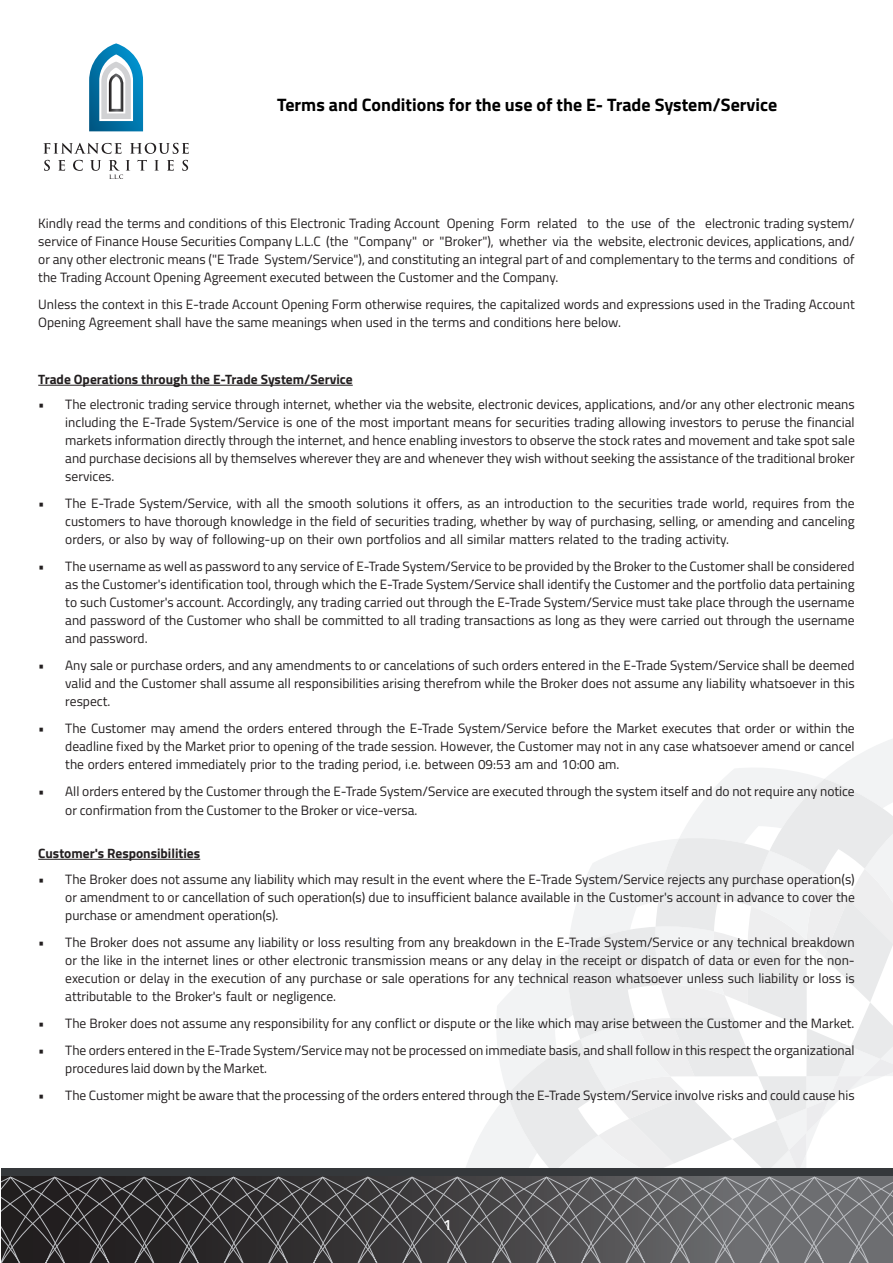
<style>
.page{position:relative;width:893px;height:1263px;background:#fff}
.page>*{position:absolute;margin:0;border:0;box-sizing:border-box;transform-origin:0 0}
.t1{font:700 18px "Titillium Web";color:#000}
.t2{font:600 15px "Titillium Web";color:#fff}
.Basic_Font{font:13.5px/18px "Titillium Web";color:#231f20}
.Basic_Font-2{font:700 13.5px "Titillium Web";color:#231f20}
</style>
<div class="page">
<svg style="left:466px;top:739px;width:427px;height:429px"></svg>
<div style="left:1px;top:1168px;width:892px;height:28px;background:#35383b"></div>
<svg style="left:2px;top:1177px;width:891px;height:86px;background:#525153"></svg>
<svg style="left:130px;top:143px;width:59px;height:11px"></svg>
<svg style="left:43px;top:143px;width:79px;height:11px"></svg>
<svg style="left:44px;top:160px;width:6px;height:11px"></svg>
<svg style="left:58px;top:160px;width:7px;height:11px"></svg>
<svg style="left:73px;top:160px;width:10px;height:11px"></svg>
<svg style="left:90px;top:160px;width:11px;height:11px"></svg>
<svg style="left:137px;top:160px;width:10px;height:11px"></svg>
<svg style="left:154px;top:160px;width:5px;height:11px"></svg>
<svg style="left:167px;top:160px;width:7px;height:11px"></svg>
<svg style="left:182px;top:160px;width:6px;height:11px"></svg>
<svg style="left:109px;top:160px;width:21px;height:19px"></svg>
<svg style="left:89px;top:43px;width:54px;height:88px"></svg>
<hr style="left:38px;top:385px;width:315px;height:1px;background:#231f20">
<hr style="left:38px;top:859px;width:162px;height:1px;background:#231f20">
<p class="t1" style="left:277px;top:91px;width:502px">Terms and Conditions for the use of the -E Trade System/Service</p>
<p class="Basic_Font" style="left:38px;top:214px;width:818px">Kindly read the terms and conditions of this Electronic Trading Account<br>service of Finance House Securities Company C.L.L (the "Company" or "Broker"), whether via the website, electronic devices, applications, and/ or any other electronic means ("E Trade System/Service"), and constituting an integral part of and complementary to the terms and conditions of the Trading Account Opening Agreement executed between the Customer and the Company.</p>
<p class="Basic_Font" style="left:38px;top:295px;width:818px">Unless the context in this -E trade Account Opening Form otherwise requires, the capitalized words and expressions used in the Trading Account<br>Opening Agreement shall have the same meanings when used in the terms and conditions here below.</p>
<p class="Basic_Font" style="left:658px;top:214px;width:13px">of</p>
<p class="Basic_Font" style="left:537px;top:214px;width:41px">related</p>
<p class="Basic_Font" style="left:606px;top:214px;width:20px">the</p>
<p class="Basic_Font" style="left:676px;top:214px;width:20px">the</p>
<p class="Basic_Font" style="left:705px;top:214px;width:151px">electronic trading system/</p>
<p class="Basic_Font" style="left:447px;top:214px;width:49px">Opening</p>
<p class="Basic_Font" style="left:501px;top:214px;width:31px">Form</p>
<p class="Basic_Font" style="left:587px;top:214px;width:13px">to</p>
<p class="Basic_Font" style="left:631px;top:214px;width:22px">use</p>
<p class="Basic_Font-2" style="left:38px;top:369px;width:316px">Trade Operations through the -E Trade System/Service</p>
<p class="Basic_Font" style="left:65px;top:395px;width:791px">The electronic trading service through internet, whether via the website, electronic devices, applications, and/or any other electronic means</p>
<p class="Basic_Font" style="left:38px;top:395px;width:8px">•</p>
<p class="Basic_Font" style="left:38px;top:494px;width:8px">•</p>
<p class="Basic_Font" style="left:38px;top:557px;width:8px">•</p>
<p class="Basic_Font" style="left:38px;top:656px;width:8px">•</p>
<p class="Basic_Font" style="left:38px;top:719px;width:8px">•</p>
<p class="Basic_Font" style="left:38px;top:782px;width:8px">•</p>
<p class="Basic_Font" style="left:65px;top:413px;width:791px;text-align:justify">including the -E Trade System/Service is one of the most important means for securities trading allowing investors to peruse the financial markets information directly through the internet, and hence enabling investors to observe the stock rates and movement and take spot sale and purchase decisions all by themselves wherever they are and whenever they wish without seeking the assistance of the traditional broker services.</p>
<p class="Basic_Font" style="left:65px;top:494px;width:791px">The -E Trade System/Service, with all the smooth solutions it offers, as an introduction to the securities trade world, requires from the</p>
<p class="Basic_Font" style="left:65px;top:512px;width:791px">customers to have thorough knowledge in the field of securities trading, whether by way of purchasing, selling, or amending and canceling orders, or also by way of following-up on their own portfolios and all similar matters related to the trading activity.</p>
<p class="Basic_Font" style="left:65px;top:557px;width:791px">The username as well as password to any service of -E Trade System/Service to be provided by the Broker to the Customer shall be considered</p>
<p class="Basic_Font" style="left:65px;top:575px;width:791px;text-align:justify">as the Customer s' identification tool, through which the -E Trade System/Service shall identify the Customer and the portfolio data pertaining to such Customer s' account. Accordingly, any trading carried out through the -E Trade System/Service must take place through the username and password of the Customer who shall be committed to all trading transactions as long as they were carried out through the username and password.</p>
<p class="Basic_Font" style="left:65px;top:656px;width:791px">Any sale or purchase orders, and any amendments to or cancelations of such orders entered in the -E Trade System/Service shall be deemed</p>
<p class="Basic_Font" style="left:65px;top:674px;width:791px">valid and the Customer shall assume all responsibilities arising therefrom while the Broker does not assume any liability whatsoever in this respect.</p>
<p class="Basic_Font" style="left:65px;top:719px;width:791px">The Customer may amend the orders entered through the -E Trade System/Service before the Market executes that order or within the</p>
<p class="Basic_Font" style="left:65px;top:737px;width:791px">deadline fixed by the Market prior to opening of the trade session. However, the Customer may not in any case whatsoever amend or cancel the orders entered immediately prior to the trading period .e. i, between 09:53 am and 10:00 am.</p>
<p class="Basic_Font" style="left:65px;top:782px;width:791px">All orders entered by the Customer through the -E Trade System/Service are executed through the system itself and do not require any notice</p>
<p class="Basic_Font" style="left:65px;top:800px;width:354px">or confirmation from the Customer to the Broker or vice-versa.</p>
<p class="Basic_Font-2" style="left:38px;top:843px;width:163px">Customer s' Responsibilities</p>
<p class="Basic_Font" style="left:65px;top:869px;width:791px">The Broker does not assume any liability which may result in the event where the -E Trade System/Service rejects any purchase operation (s(</p>
<p class="Basic_Font" style="left:38px;top:869px;width:8px">•</p>
<p class="Basic_Font" style="left:38px;top:932px;width:8px">•</p>
<p class="Basic_Font" style="left:38px;top:1013px;width:8px">•</p>
<p class="Basic_Font" style="left:38px;top:1040px;width:8px">•</p>
<p class="Basic_Font" style="left:38px;top:1085px;width:8px">•</p>
<p class="Basic_Font" style="left:65px;top:887px;width:791px">or amendment to or cancellation of such operation s( ) due to insufficient balance available in the Customer s' account in advance to cover the purchase or amendment operation . (s(</p>
<p class="Basic_Font" style="left:65px;top:932px;width:791px">The Broker does not assume any liability or loss resulting from any breakdown in the -E Trade System/Service or any technical breakdown</p>
<p class="Basic_Font" style="left:65px;top:950px;width:791px">or the like in the internet lines or other electronic transmission means or any delay in the receipt or dispatch of data or even for the non-</p>
<p class="Basic_Font" style="left:65px;top:986px;width:272px">attributable to the Broker s' fault or negligence.</p>
<p class="Basic_Font" style="left:65px;top:1013px;width:791px">The Broker does not assume any responsibility for any conflict or dispute or the like which may arise between the Customer and the Market.</p>
<p class="Basic_Font" style="left:65px;top:968px;width:791px">execution or delay in the execution of any purchase or sale operations for any technical reason whatsoever unless such liability or loss is</p>
<p class="Basic_Font" style="left:65px;top:1040px;width:791px">The orders entered in the -E Trade System/Service may not be processed on immediate basis, and shall follow in this respect the organizational</p>
<p class="Basic_Font" style="left:65px;top:1058px;width:203px">procedures laid down by the Market.</p>
<p class="Basic_Font" style="left:65px;top:1085px;width:791px">The Customer might be aware that the processing of the orders entered through the -E Trade System/Service involve risks and could cause his</p>
<p class="t2" style="left:443px;top:1213px;width:10px">1</p>
</div>
